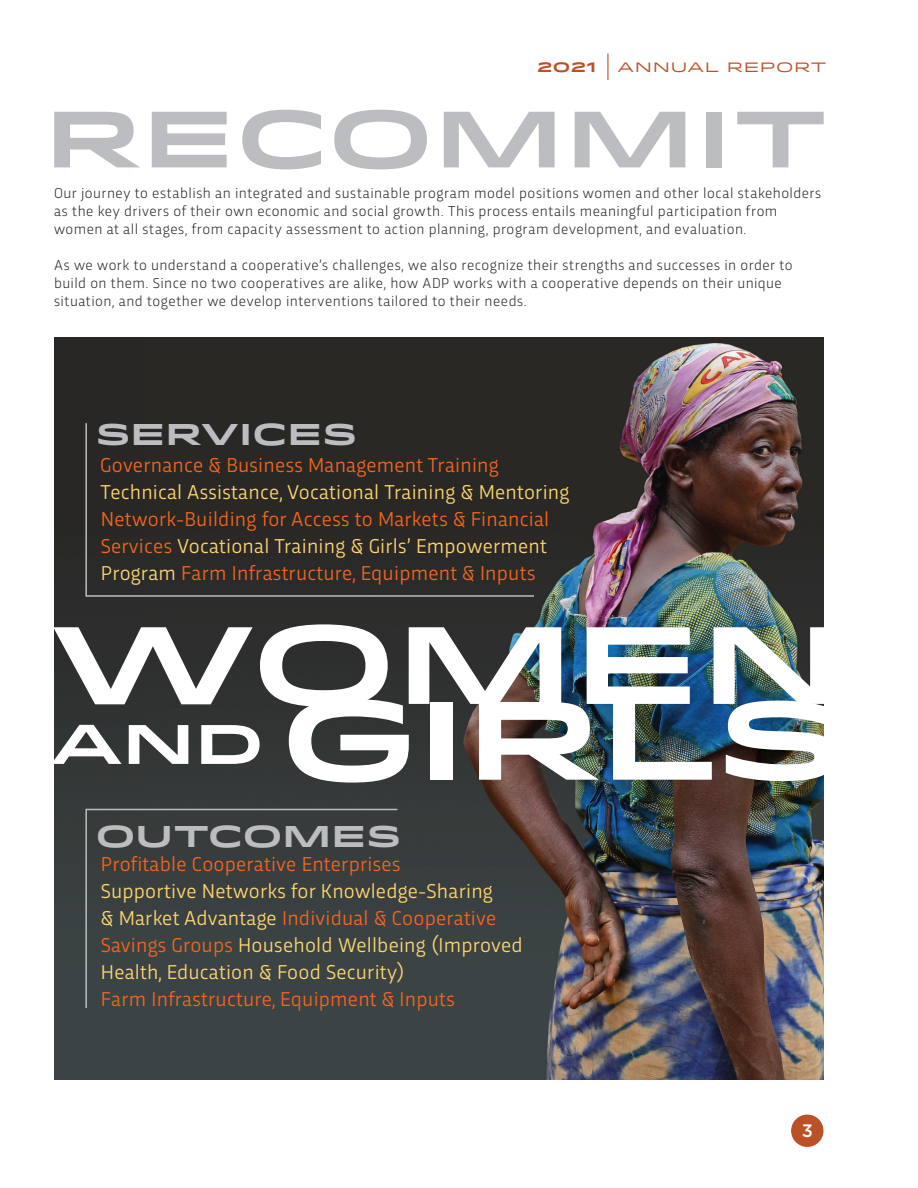
<style>
.page{position:relative;width:918px;height:1188px;background:#fff}
.page>*{position:absolute;margin:0;border:0;box-sizing:border-box;transform-origin:0 0}
.t1{font:700 111px "Idlewild";color:#fff}
.t2{font:700 109.5px "Idlewild";color:#fff}
.t3{font:700 79.5px "Idlewild";letter-spacing:.02em;color:#bcbdc0}
.t4{font:700 30px "Idlewild";letter-spacing:.01em;color:#bcbdc0}
.t5{font:21px/27px "Trasandina";letter-spacing:.01em;color:#f36621;text-align:justify}
.t6{font:21px/27px "Trasandina";letter-spacing:.01em;color:#fed672}
.t7{font:500 18px "Gotham";color:#fff}
.t8{font:300 15px/18px "Trasandina";letter-spacing:.035em;color:#231f20}
.t9{font:13.5px "Idlewild";letter-spacing:.05em;color:#bb5227}
.t10{font:700 13.5px "Idlewild";color:#bb5227}
.s1{color:#fed672}
.s2{font-size:55.5px}
.s3{color:#f36621}
</style>
<div class="page">
<hr style="left:607px;top:54px;width:2px;height:26px;background:#bb5227">
<img style="left:54px;top:338px;width:90px;height:742px">
<div style="left:791px;top:1115px;width:33px;height:32px;background:#bb5227;border-radius:50%"></div>
<img style="left:144px;top:338px;width:680px;height:742px">
<div style="left:85px;top:422px;width:451px;height:175px;background:#292825"></div>
<div style="left:85px;top:808px;width:314px;height:202px;background:#3a4142"></div>
<p class="t10" style="left:537px;top:57px;width:61px">2021</p>
<p class="t9" style="left:618px;top:57px;width:210px">ANNUAL REPORT</p>
<h3 class="t3" style="left:45px;top:79px;width:785px">RECOMMIT</h3>
<p class="t8" style="left:54px;top:183px;width:769px">Our journey to establish an integrated and sustainable program model positions women and other local stakeholders as the key drivers of their own economic and social growth. This process entails meaningful participation from women at all stages, from capacity assessment to action planning, program development, and evaluation.</p>
<p class="t8" style="left:54px;top:255px;width:740px">As we work to understand a cooperative’s challenges, we also recognize their strengths and successes in order to build on them. Since no two cooperatives are alike, how ADP works with a cooperative depends on their unique situation, and together we develop interventions tailored to their needs.</p>
<h3 class="t4" style="left:96px;top:411px;width:263px">SERVICES</h3>
<h3 class="t5" style="left:100px;top:449px;width:400px">Governance &amp; Business Management Training</h3>
<h3 class="t6" style="left:101px;top:476px;width:470px">Technical Assistance, Vocational Training &amp; Mentoring</h3>
<h3 class="t5" style="left:101px;top:503px;width:450px">Network-Building for Access to Markets &amp; Financial Services <span class="s1">Vocational Training &amp; Girls’ Empowerment Program</span> Farm Infrastructure, Equipment &amp; Inputs</h3>
<h2 class="t2" style="left:50px;top:582px;width:795px">WOMEN</h2>
<h1 class="t1" style="left:51px;top:656px;width:794px"><span class="s2">AND</span> GIRLS</h1>
<h3 class="t4" style="left:96px;top:813px;width:307px">OUTCOMES</h3>
<h3 class="t5" style="left:101px;top:848px;width:301px">Profitable Cooperative Enterprises</h3>
<h3 class="t6" style="left:101px;top:875px;width:424px">Supportive Networks for Knowledge-Sharing<br>&amp; Market Advantage <span class="s3">Individual &amp; Cooperative Savings Groups</span> Household Wellbeing (Improved Health, Education &amp; Food Security)</h3>
<h3 class="t5" style="left:101px;top:983px;width:356px">Farm Infrastructure, Equipment &amp; Inputs</h3>
<p class="t7" style="left:802px;top:1119px;width:13px">3</p>
</div>
